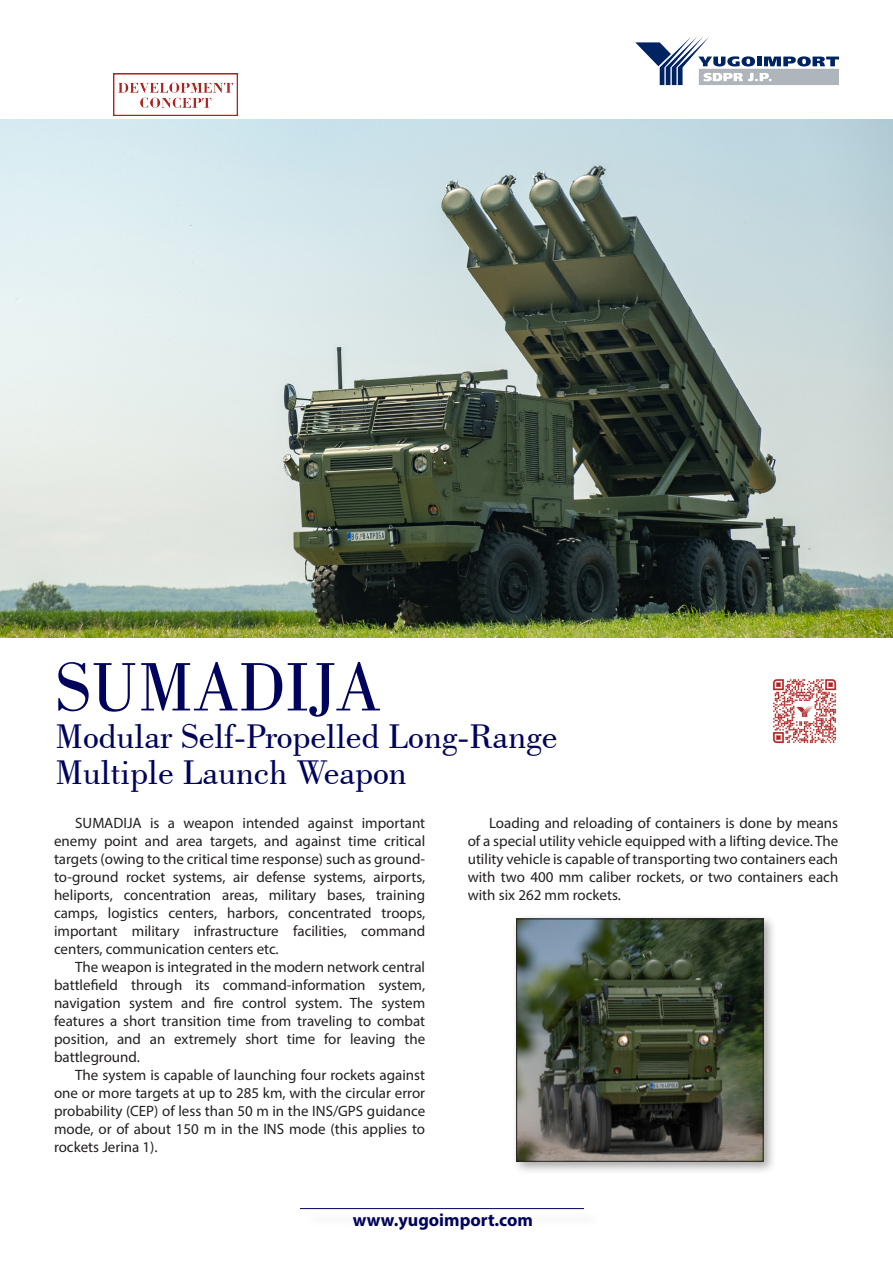
<style>
.page{position:relative;width:893px;height:1263px;background:#fff}
.page>*{position:absolute;margin:0;border:0;box-sizing:border-box;transform-origin:0 0}
.Naslov{font:72px "Bodoni BT";color:#00035c}
.Podnaslov{font:36px/36px "Bodoni BT";color:#00035c}
.t1{font:700 18px "Myriad Pro";color:#00035c}
.Text{font:15px/18px "Myriad Pro";color:#231f20;text-align:justify}
</style>
<div class="page">
<svg style="left:635px;top:37px;width:204px;height:48px"></svg>
<hr style="left:300px;top:1208px;width:284px;height:1px;background:#00035c">
<div style="left:512px;top:914px;width:265px;height:261px;background:#231f20;opacity:.4"></div>
<img style="left:518px;top:920px;width:243px;height:240px">
<div style="left:516px;top:918px;width:247px;height:244px;border:1px solid #231f20"></div>
<img style="left:0;top:119px;width:893px;height:519px">
<img style="left:772px;top:679px;width:65px;height:65px">
<img style="left:113px;top:74px;width:124px;height:41px">
<p class="Naslov" style="left:56px;top:643px;width:327px">SUMADIJA</p>
<p class="Podnaslov" style="left:56px;top:718px;width:504px">Modular Self-Propelled Long-Range<br>Multiple Launch Weapon</p>
<p class="Text" style="left:54px;top:813px;width:373px;text-indent:21px">SUМАDIЈА is a weapon intended against important enemy point and area targets, and against time critical targets (owing to the critical time response) such as ground&shy;to-ground rocket systems, air defense systems, airports, heliports, concentration areas, military bases, training camps, logistics centers, harbors, concentrated troops, important military infrastructure facilities, command centers, communication centers etc.</p>
<p class="Text" style="left:54px;top:957px;width:373px;text-indent:21px">The weapon is integrated in the modern network central battlefield through its command-information system, navigation system and fire control system. The system features a short transition time from traveling to combat position, and an extremely short time for leaving the battleground.</p>
<p class="Text" style="left:54px;top:1065px;width:373px;text-indent:21px">The system is capable of launching four rockets against one or more targets at up to 285 km, with the circular error probability (CEP) of less than 50 m in the INS/GPS guidance mode, or of about 150 m in the INS mode (this applies to rockets Јеrinа 1).</p>
<p class="Text" style="left:468px;top:813px;width:372px;text-indent:21px">Loading and reloading of containers is done by means of a special utility vehicle equipped with a lifting device. The utility vehicle is capable of transporting two containers each with two 400 mm caliber rockets, or two containers each with six 262 mm rockets.</p>
<p class="t1" style="left:353px;top:1208px;width:182px">www.yugoimport.com</p>
</div>
